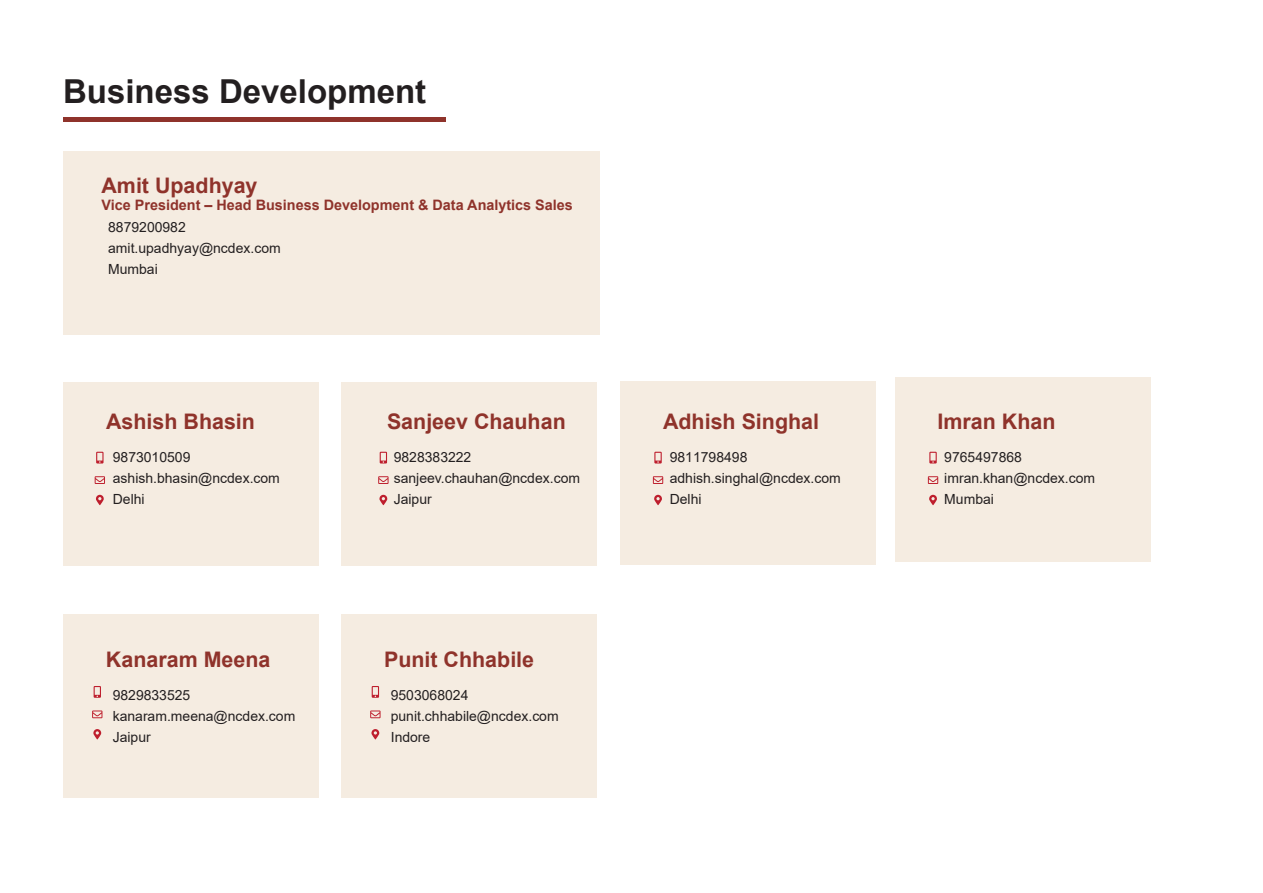
<style>
.page{position:relative;width:1263px;height:893px;background:#fff}
.page>*{position:absolute;margin:0;border:0;box-sizing:border-box;transform-origin:0 0}
.t1{font:700 33px "Arial";color:#231f20}
.t2{font:700 21.45px "Arial";color:#8f332b}
.t3{font:700 14.4px "Arial";color:#8f332b}
.t4{font:13.95px/21px "Arial";color:#231f20}
</style>
<div class="page">
<div style="left:341px;top:382px;width:256px;height:183px;background:#f5ece1"></div>
<div style="left:63px;top:382px;width:256px;height:183px;background:#f5ece1"></div>
<svg style="left:95px;top:476px;width:10px;height:8px"></svg>
<svg style="left:96px;top:495px;width:8px;height:10px"></svg>
<svg style="left:96px;top:452px;width:8px;height:11px"></svg>
<svg style="left:378px;top:476px;width:11px;height:8px"></svg>
<svg style="left:379px;top:495px;width:8px;height:10px"></svg>
<svg style="left:380px;top:452px;width:7px;height:11px"></svg>
<div style="left:620px;top:381px;width:256px;height:183px;background:#f5ece1"></div>
<svg style="left:653px;top:476px;width:10px;height:8px"></svg>
<svg style="left:654px;top:495px;width:8px;height:10px"></svg>
<svg style="left:654px;top:452px;width:8px;height:11px"></svg>
<div style="left:894px;top:377px;width:256px;height:184px;background:#f5ece1"></div>
<div style="left:63px;top:151px;width:537px;height:183px;background:#f5ece1"></div>
<div style="left:63px;top:615px;width:256px;height:183px;background:#f5ece1"></div>
<svg style="left:92px;top:710px;width:10px;height:8px"></svg>
<svg style="left:93px;top:729px;width:8px;height:10px"></svg>
<svg style="left:94px;top:686px;width:7px;height:12px"></svg>
<div style="left:341px;top:615px;width:256px;height:183px;background:#f5ece1"></div>
<svg style="left:370px;top:710px;width:11px;height:8px"></svg>
<svg style="left:371px;top:729px;width:8px;height:10px"></svg>
<svg style="left:372px;top:686px;width:7px;height:12px"></svg>
<div style="left:63px;top:117px;width:383px;height:5px;background:#8f332b"></div>
<svg style="left:928px;top:476px;width:10px;height:8px"></svg>
<svg style="left:929px;top:495px;width:8px;height:10px"></svg>
<svg style="left:929px;top:452px;width:8px;height:11px"></svg>
<h1 class="t1" style="left:63px;top:68px;width:365px">Business Development</h1>
<h2 class="t2" style="left:101px;top:170px;width:158px">Amit Upadhyay</h2>
<p class="t3" style="left:101px;top:195px;width:473px">Vice President – Head Business Development &amp; Data Analytics Sales</p>
<p class="t4" style="left:108px;top:216px;width:174px">8879200982 amit.upadhyay@ncdex.com<br>Mumbai</p>
<h2 class="t2" style="left:106px;top:406px;width:150px">Ashish Bhasin</h2>
<p class="t4" style="left:113px;top:446px;width:169px">9873010509 ashish.bhasin@ncdex.com<br>Delhi</p>
<h2 class="t2" style="left:106px;top:644px;width:166px">Kanaram Meena</h2>
<p class="t4" style="left:113px;top:684px;width:184px">9829833525 kanaram.meena@ncdex.com<br>Jaipur</p>
<h2 class="t2" style="left:387px;top:406px;width:180px">Sanjeev Chauhan</h2>
<p class="t4" style="left:394px;top:446px;width:188px">9828383222 sanjeev.chauhan@ncdex.com<br>Jaipur</p>
<h2 class="t2" style="left:384px;top:644px;width:152px">Punit Chhabile</h2>
<p class="t4" style="left:391px;top:684px;width:169px">9503068024 punit.chhabile@ncdex.com<br>Indore</p>
<h2 class="t2" style="left:663px;top:406px;width:158px">Adhish Singhal</h2>
<p class="t4" style="left:670px;top:446px;width:173px">9811798498 adhish.singhal@ncdex.com<br>Delhi</p>
<h2 class="t2" style="left:937px;top:406px;width:119px">Imran Khan</h2>
<p class="t4" style="left:944px;top:446px;width:152px">9765497868 imran.khan@ncdex.com<br>Mumbai</p>
</div>
